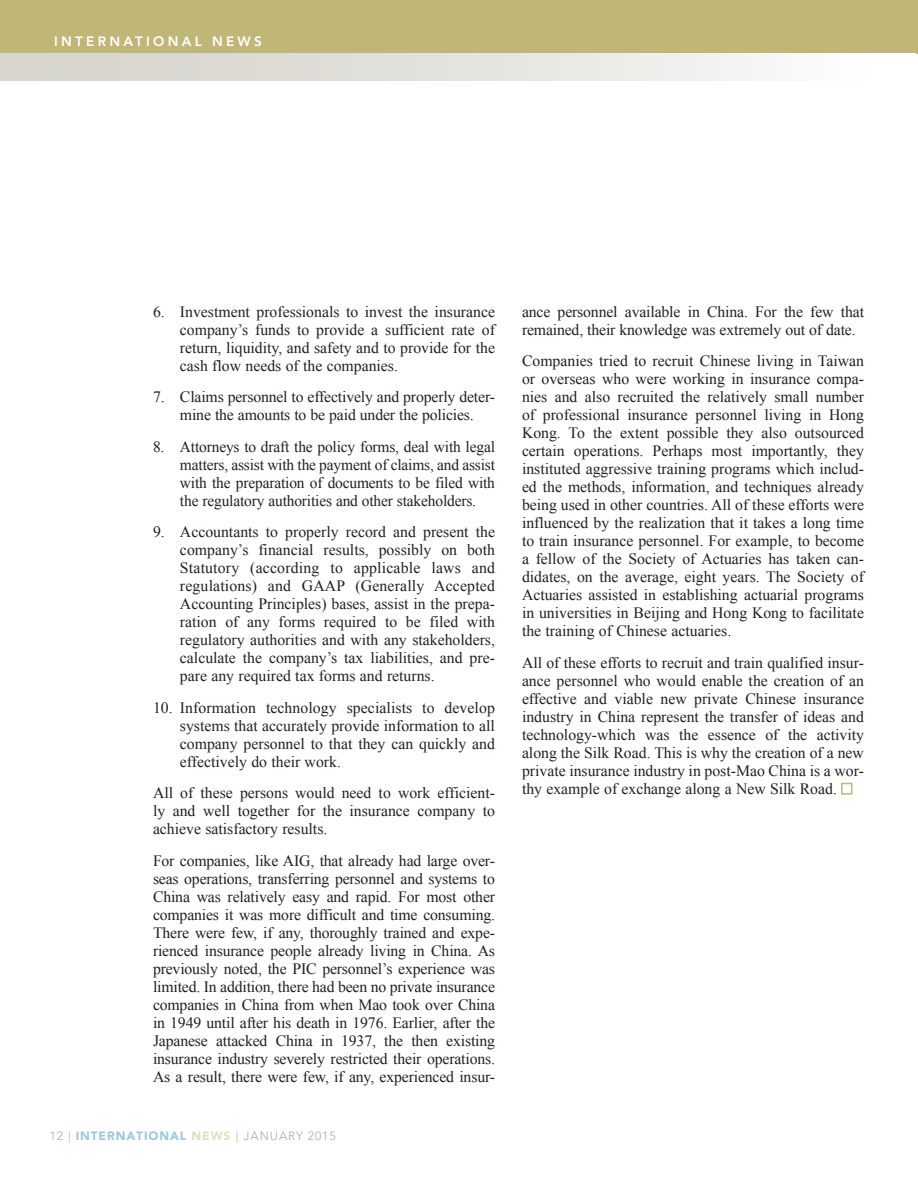
<style>
.page{position:relative;width:918px;height:1188px;background:#fff}
.page>*{position:absolute;margin:0;border:0;box-sizing:border-box;transform-origin:0 0}
.t1{font:15.75px/18px "Times New Roman";color:#231f20;text-align:justify}
.t2{font:800 13.5px "Avenir LT Std";letter-spacing:.24em;color:#fff}
.t3{font:300 12px "Avenir LT Std";letter-spacing:.075em;color:#a8a9ad}
.s1{font-weight:900;color:#9cc8dd}
.s2{font-weight:900;color:#e3dfc0}
</style>
<div class="page">
<div style="left:841px;top:783px;width:11px;height:12px;border:2px solid #bfb678"></div>
<div style="left:0;top:0;width:918px;height:54px;background:#bfb678"></div>
<div style="left:0;top:54px;width:915px;height:27px;background:linear-gradient(to right,#d1cfc7,#fcfcfc)"></div>
<p class="t2" style="left:54px;top:33px;width:209px">INTERNATIONAL NEWS</p>
<p class="t1" style="left:180px;top:302px;width:317px;text-indent:-27px">6. Investment professionals to invest the insurance company’s funds to provide a sufficient rate of return, liquidity, and safety and to provide for the cash flow needs of the companies.</p>
<p class="t1" style="left:153px;top:388px;width:343px;text-align:center">7. Claims personnel to effectively and properly deter&shy;mine the amounts to be paid under the policies.</p>
<p class="t1" style="left:180px;top:437px;width:317px;text-indent:-27px">8. Attorneys to draft the policy forms, deal with legal matters, assist with the payment of claims, and assist with the preparation of documents to be filed with the regulatory authorities and other stakeholders.</p>
<p class="t1" style="left:180px;top:523px;width:317px;text-indent:-27px">9. Accountants to properly record and present the company’s financial results, possibly on both Statutory (according to applicable laws and regulations) and GAAP (Generally Accepted Accounting Principles) bases, assist in the prepa&shy;ration of any forms required to be filed with regulatory authorities and with any stakeholders, calculate the company’s tax liabilities, and pre&shy;pare any required tax forms and returns.</p>
<p class="t1" style="left:180px;top:698px;width:317px;text-indent:-27px">10. Information technology specialists to develop systems that accurately provide information to all company personnel to that they can quickly and effectively do their work.</p>
<p class="t1" style="left:153px;top:784px;width:344px">All of these persons would need to work efficient&shy;ly and well together for the insurance company to achieve satisfactory results.</p>
<p class="t1" style="left:153px;top:851px;width:344px">For companies, like AIG, that already had large over&shy;seas operations, transferring personnel and systems to China was relatively easy and rapid. For most other companies it was more difficult and time consuming.<br>There were few, if any, thoroughly trained and expe&shy;rienced insurance people already living in China. As previously noted, the PIC personnel’s experience was limited. In addition, there had been no private insurance companies in China from when Mao took over China in 1949 until after his death in 1976. Earlier, after the Japanese attacked China in 1937, the then existing insurance industry severely restricted their operations.<br>As a result, there were few, if any, experienced insur-</p>
<p class="t3" style="left:50px;top:1129px;width:287px">12 | <span class="s1">INTERNATIONAL</span> <span class="s2">NEWS</span> | JANUARY 2015</p>
<p class="t1" style="left:522px;top:302px;width:344px">ance personnel available in China. For the few that remained, their knowledge was extremely out of date.</p>
<p class="t1" style="left:522px;top:352px;width:344px">Companies tried to recruit Chinese living in Taiwan or overseas who were working in insurance compa&shy;nies and also recruited the relatively small number of professional insurance personnel living in Hong Kong. To the extent possible they also outsourced certain operations. Perhaps most importantly, they instituted aggressive training programs which includ&shy;ed the methods, information, and techniques already being used in other countries. All of these efforts were influenced by the realization that it takes a long time to train insurance personnel. For example, to become a fellow of the Society of Actuaries has taken can&shy;didates, on the average, eight years. The Society of Actuaries assisted in establishing actuarial programs in universities in Beijing and Hong Kong to facilitate the training of Chinese actuaries.</p>
<p class="t1" style="left:522px;top:653px;width:344px">All of these efforts to recruit and train qualified insur&shy;ance personnel who would enable the creation of an effective and viable new private Chinese insurance industry in China represent the transfer of ideas and technology-which was the essence of the activity along the Silk Road. This is why the creation of a new private insurance industry in post-Mao China is a wor&shy;thy example of exchange along a New Silk Road.</p>
</div>
